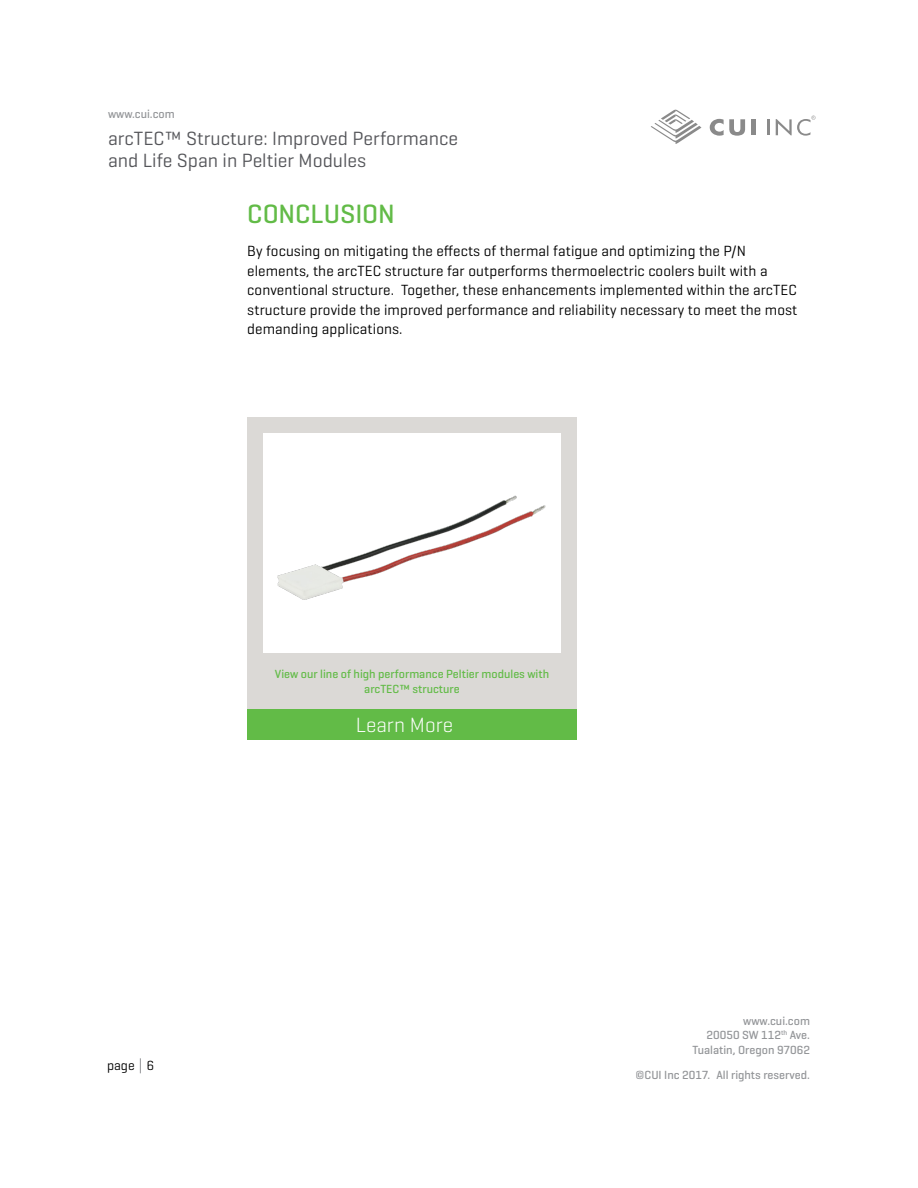
<style>
.page{position:relative;width:918px;height:1188px;background:#fff}
.page>*{position:absolute;margin:0;border:0;box-sizing:border-box;transform-origin:0 0}
.t1{font:500 27px "Geogrotesque";color:#62bb47}
.t2{font:300 21px "Geogrotesque";color:#fff}
.t3{font:19.5px/21.9px "Geogrotesque";color:#55565a}
.t4{font:15px/19.5px "Geogrotesque";letter-spacing:.005em;color:#000}
.t5{font:13.5px "Geogrotesque";color:#000}
.t6{font:500 12px/14.4px "Geogrotesque";color:#939598;text-align:right}
.t7{font:500 12px/15px "Geogrotesque";color:#62bb47;text-align:center}
</style>
<div class="page">
<svg style="left:140px;top:1058px;width:1px;height:15px"></svg>
<svg style="left:651px;top:109px;width:50px;height:35px"></svg>
<svg style="left:767px;top:119px;width:2px;height:16px"></svg>
<svg style="left:710px;top:119px;width:35px;height:17px"></svg>
<div style="left:751px;top:119px;width:5px;height:16px;background:#8a8a8a"></div>
<svg style="left:776px;top:116px;width:40px;height:20px"></svg>
<div style="left:247px;top:417px;width:330px;height:323px;background:#dbd9d6"></div>
<div style="left:247px;top:709px;width:330px;height:31px;background:#62bb47"></div>
<div style="left:264px;top:433px;width:297px;height:220px;background:#fff"></div>
<img style="left:277px;top:495px;width:269px;height:105px">
<p class="t6" style="left:108px;top:107px;width:68px">www.cui.com</p>
<h3 class="t3" style="left:108px;top:127px;width:352px">arcTEC™ Structure: Improved Performance and Life Span in Peltier Modules</h3>
<h1 class="t1" style="left:247px;top:197px;width:149px">CONCLUSION</h1>
<p class="t4" style="left:247px;top:241px;width:552px">By focusing on mitigating the effects of thermal fatigue and optimizing the P/N elements, the arcTEC structure far outperforms thermoelectric coolers built with a conventional structure. Together, these enhancements implemented within the arcTEC structure provide the improved performance and reliability necessary to meet the most demanding applications.</p>
<p class="t7" style="left:275px;top:666px;width:276px">View our line of high performance Peltier modules with arcTEC™ structure</p>
<p class="t5" style="left:107px;top:1057px;width:49px">page 6</p>
<h2 class="t2" style="left:356px;top:711px;width:99px">Learn More</h2>
<p class="t6" style="left:693px;top:1013px;width:119px">www.cui.com<br>20050 SW 112<sup>th</sup> Ave.<br>Tualatin, Oregon 97062</p>
<p class="t6" style="left:635px;top:1067px;width:176px">©CUI Inc 2017. All rights reserved.</p>
</div>
